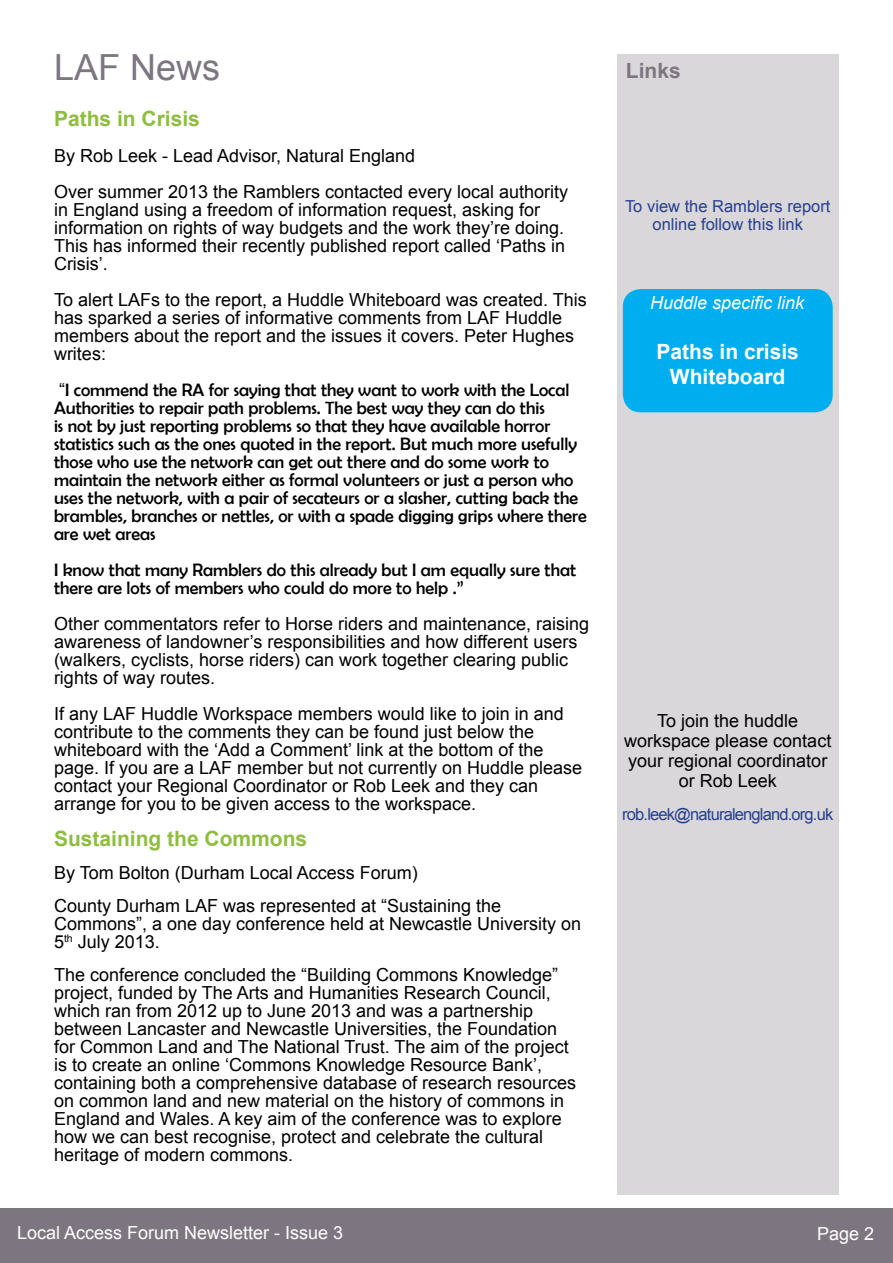
<style>
.page{position:relative;width:893px;height:1263px;background:#fff}
.page>*{position:absolute;margin:0;border:0;box-sizing:border-box;transform-origin:0 0}
.t1{font:36px "Arial";color:#7d7681}
.t2{font:700 21px "Arial";color:#8ebd3f}
.t3{font:700 21px/25.2px "Arial";color:#fff;text-align:center}
.t4{font:700 21px "Arial";color:#7d7681}
.t5{font:18px/18px "Arial";color:#000}
.t6{font:18px/18px "Berlin Sans FB";color:#000}
.t7{font:18px "Arial";color:#fff}
.t8{font:italic 18px "Arial";color:#fff}
.t9{font:16.5px/18.1px "Arial";color:#25408f;text-align:center}
.t10{font:16.5px "Arial";letter-spacing:-.05em;color:#25408f}
.s1{font-family:"Arial"}
</style>
<div class="page">
<div style="left:0;top:1209px;width:893px;height:54px;background:#7d7681"></div>
<div style="left:617px;top:54px;width:222px;height:1141px;background:#dad7da"></div>
<div style="left:623px;top:289px;width:210px;height:123px;background:#00aeef;border-radius:18px"></div>
<h1 class="t1" style="left:54px;top:44px;width:168px">LAF News</h1>
<p class="t4" style="left:626px;top:57px;width:56px">Links</p>
<p class="t2" style="left:54px;top:105px;width:147px">Paths in Crisis</p>
<p class="t5" style="left:54px;top:138px;width:516px;line-height:36px">By Rob Leek - Lead Advisor, Natural England<br>Over summer 2013 the Ramblers contacted every local authority</p>
<p class="t5" style="left:54px;top:201px;width:513px">in England using a freedom of information request, asking for information on rights of way budgets and the work they’re doing.<br>This has informed their recently published report called ‘Paths in Crisis’.</p>
<p class="t5" style="left:54px;top:291px;width:534px">To alert LAFs to the report, a Huddle Whiteboard was created. This has sparked a series of informative comments from LAF Huddle members about the report and the issues it covers. Peter Hughes writes:</p>
<p class="t6" style="left:54px;top:381px;width:534px"><span class="s1">“</span>I commend the RA for saying that they want to work with the Local Authorities to repair path problems. The best way they can do this<br>is not by just reporting problems so that they have available horror statistics such as the ones quoted in the report. But much more usefully those who use the network can get out there and do some work to maintain the network either as formal volunteers or just a person who uses the network, with a pair of secateurs or a slasher, cutting back the brambles, branches or nettles, or with a spade digging grips where there are wet areas</p>
<p class="t6" style="left:54px;top:561px;width:524px">I know that many Ramblers do this already but I am equally sure that there are lots of members who could do more to help .”</p>
<p class="t5" style="left:54px;top:615px;width:537px">Other commentators refer to Horse riders and maintenance, raising awareness of landowner’s responsibilities and how different users (walkers, cyclists, horse riders) can work together clearing public rights of way routes.</p>
<p class="t5" style="left:54px;top:705px;width:530px">If any LAF Huddle Workspace members would like to join in and contribute to the comments they can be found just below the whiteboard with the ‘Add a Comment’ link at the bottom of the page. If you are a LAF member but not currently on Huddle please contact your Regional Coordinator or Rob Leek and they can arrange for you to be given access to the workspace.</p>
<p class="t2" style="left:54px;top:825px;width:255px">Sustaining the Commons</p>
<p class="t5" style="left:54px;top:856px;width:449px;line-height:33px">By Tom Bolton (Durham Local Access Forum)<br>County Durham LAF was represented at “Sustaining the</p>
<p class="t5" style="left:54px;top:915px;width:529px">Commons”, a one day conference held at Newcastle University on<br>5<sup>th</sup> July 2013.</p>
<p class="t5" style="left:54px;top:966px;width:524px">The conference concluded the “Building Commons Knowledge” project, funded by The Arts and Humanities Research Council, which ran from 2012 up to June 2013 and was a partnership between Lancaster and Newcastle Universities, the Foundation for Common Land and The National Trust. The aim of the project is to create an online ‘Commons Knowledge Resource Bank’, containing both a comprehensive database of research resources on common land and new material on the history of commons in England and Wales. A key aim of the conference was to explore how we can best recognise, protect and celebrate the cultural heritage of modern commons.</p>
<p class="t9" style="left:625px;top:197px;width:207px">To view the Ramblers report online follow this link</p>
<p class="t8" style="left:650px;top:291px;width:156px">Huddle specific link</p>
<p class="t3" style="left:656px;top:340px;width:144px">Paths in crisis<br>Whiteboard</p>
<p class="t5" style="left:624px;top:711px;width:209px;line-height:19.8px;text-align:center">To join the huddle workspace please contact your regional coordinator or Rob Leek</p>
<p class="t10" style="left:622px;top:803px;width:213px">rob.leek@naturalengland.org.uk</p>
<p class="t7" style="left:17px;top:1221px;width:328px">Local Access Forum Newsletter - Issue 3</p>
<p class="t7" style="left:817px;top:1221px;width:59px">Page 2</p>
</div>
